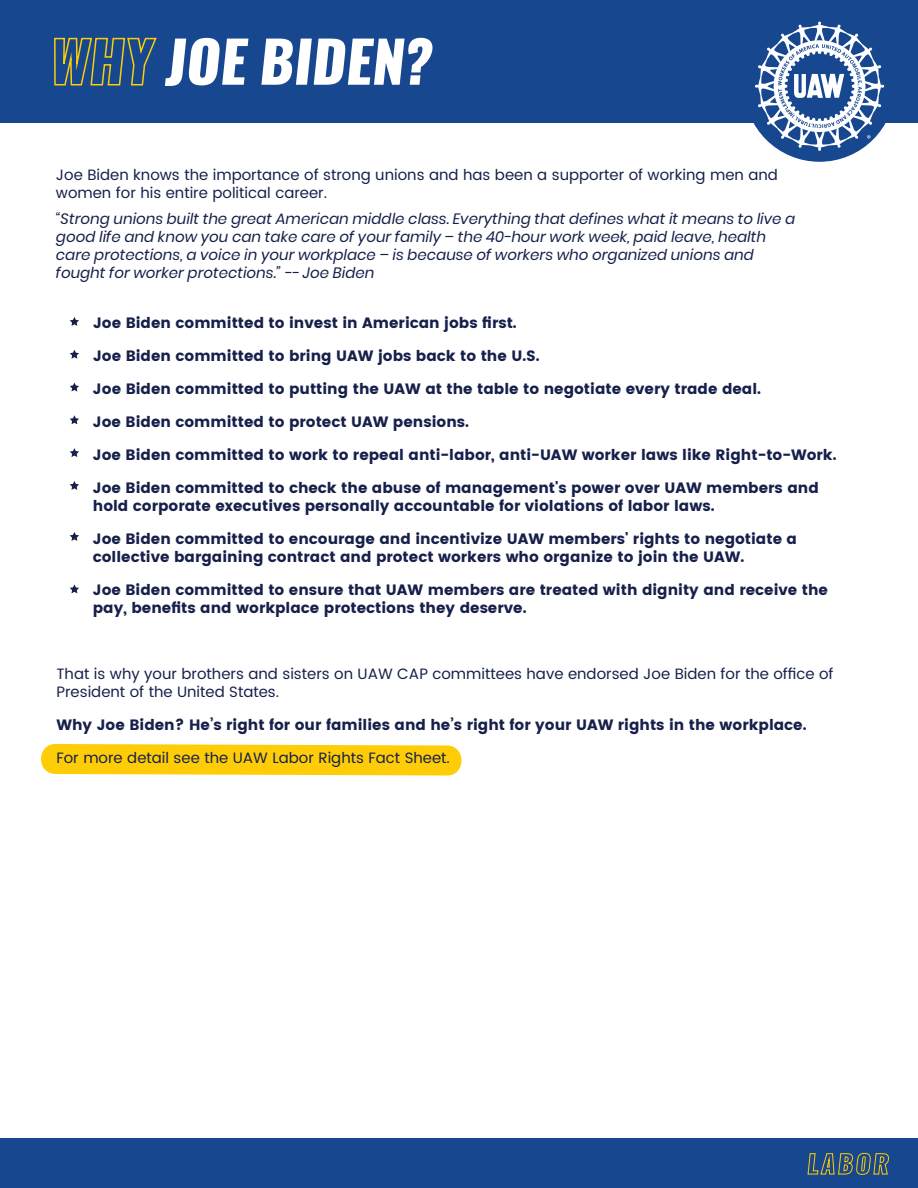
<style>
.page{position:relative;width:918px;height:1188px;background:#fff}
.page>*{position:absolute;margin:0;border:0;box-sizing:border-box;transform-origin:0 0}
.t1{font:italic 800 57px "Oswald";color:#fff}
.t2{font:15px/18px "Poppins";color:#16204a}
.t3{font:italic 15px/18px "Poppins";color:#16204a}
.t4{font:15px/18px "Poppins";color:#16204a}
</style>
<div class="page">
<svg style="left:41px;top:744px;width:421px;height:32px;background:#fed01a"></svg>
<div style="left:744px;top:11px;width:151px;height:151px;background:#17478f;border-radius:50%"></div>
<div style="left:0;top:0;width:918px;height:123px;background:#17478f"></div>
<svg style="left:54px;top:37px;width:103px;height:49px"></svg>
<svg style="left:755px;top:22px;width:129px;height:129px"></svg>
<svg style="left:70px;top:317px;width:9px;height:9px"></svg>
<svg style="left:70px;top:350px;width:9px;height:9px"></svg>
<svg style="left:70px;top:383px;width:9px;height:9px"></svg>
<svg style="left:70px;top:448px;width:9px;height:9px"></svg>
<svg style="left:70px;top:481px;width:9px;height:9px"></svg>
<svg style="left:70px;top:532px;width:9px;height:9px"></svg>
<svg style="left:70px;top:584px;width:9px;height:9px"></svg>
<svg style="left:70px;top:415px;width:9px;height:9px"></svg>
<div style="left:0;top:1138px;width:918px;height:50px;background:#17478f"></div>
<svg style="left:807px;top:1152px;width:82px;height:23px"></svg>
<h1 class="t1" style="left:166px;top:22px;width:268px">JOE BIDEN?</h1>
<p class="t4" style="left:56px;top:167px;width:724px">Joe Biden knows the importance of strong unions and has been a supporter of working men and women for his entire political career.</p>
<p class="t3" style="left:56px;top:210px;width:741px">“Strong unions built the great American middle class. Everything that defines what it means to live a good life and know you can take care of your family – the 40-hour work week, paid leave, health care protections, a voice in your workplace – is because of workers who organized unions and fought for worker protections.” -- Joe Biden</p>
<p class="t2" style="left:93px;top:314px;width:425px">Joe Biden committed to invest in American jobs first.</p>
<p class="t2" style="left:93px;top:347px;width:448px">Joe Biden committed to bring UAW jobs back to the U.S.</p>
<p class="t2" style="left:93px;top:380px;width:670px">Joe Biden committed to putting the UAW at the table to negotiate every trade deal.</p>
<p class="t2" style="left:93px;top:413px;width:378px">Joe Biden committed to protect UAW pensions.</p>
<p class="t2" style="left:93px;top:446px;width:745px">Joe Biden committed to work to repeal anti-labor, anti-UAW worker laws like Right-to-Work.</p>
<p class="t2" style="left:93px;top:479px;width:727px">Joe Biden committed to check the abuse of management's power over UAW members and hold corporate executives personally accountable for violations of labor laws.</p>
<p class="t2" style="left:93px;top:530px;width:706px">Joe Biden committed to encourage and incentivize UAW members' rights to negotiate a collective bargaining contract and protect workers who organize to join the UAW.</p>
<p class="t2" style="left:93px;top:581px;width:737px">Joe Biden committed to ensure that UAW members are treated with dignity and receive the pay, benefits and workplace protections they deserve.</p>
<p class="t4" style="left:56px;top:665px;width:779px">That is why your brothers and sisters on UAW CAP committees have endorsed Joe Biden for the office of<br>President of the United States.</p>
<p class="t2" style="left:56px;top:716px;width:752px">Why Joe Biden? He’s right for our families and he’s right for your UAW rights in the workplace.</p>
<p class="t4" style="left:56px;top:749px;width:395px">For more detail see the UAW Labor Rights Fact Sheet.</p>
</div>
